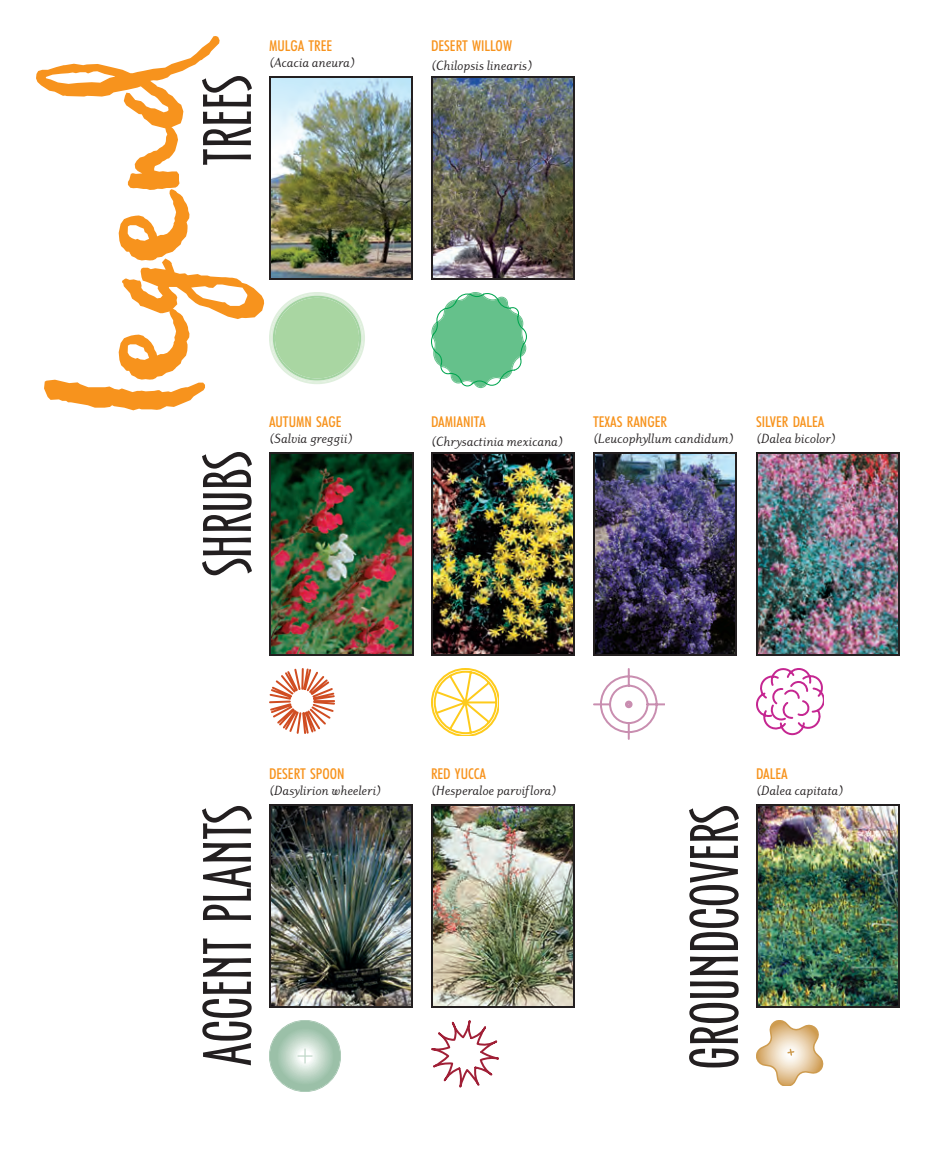
<style>
.page{position:relative;width:936px;height:1152px;background:#fff}
.page>*{position:absolute;margin:0;border:0;box-sizing:border-box;transform-origin:0 0}
.t1{font:80px "Serengetti ITC";color:#231f20}
.t2{font:500 condensed 15px "Futura BT";color:#f7931d}
.t3{font:14px "Dyadis ITC Book Italic OS";color:#231f20}
</style>
<div class="page">
<img style="left:36px;top:36px;width:864px;height:1056px">
<h1 class="t1" style="left:177px;top:166px;width:91px;rotate:-90deg">trees</h1>
<p class="t2" style="left:269px;top:40px;width:65px">MULGA TREE</p>
<p class="t3" style="left:269px;top:57px;width:88px">(Acacia aneura)</p>
<p class="t2" style="left:431px;top:40px;width:83px">DESERT WILLOW</p>
<p class="t3" style="left:431px;top:60px;width:103px">(Chilopsis linearis)</p>
<h1 class="t1" style="left:177px;top:575px;width:125px;rotate:-90deg">shrubs</h1>
<p class="t2" style="left:269px;top:416px;width:74px">AUTUMN SAGE</p>
<p class="t3" style="left:269px;top:433px;width:85px">(Salvia greggii)</p>
<p class="t2" style="left:431px;top:416px;width:56px">DAMIANITA</p>
<p class="t3" style="left:431px;top:436px;width:134px">(Chrysactinia mexicana)</p>
<p class="t2" style="left:593px;top:416px;width:76px">TEXAS RANGER</p>
<p class="t3" style="left:593px;top:433px;width:142px">(Leucophyllum candidum)</p>
<p class="t2" style="left:756px;top:416px;width:70px">SILVER DALEA</p>
<p class="t3" style="left:756px;top:433px;width:81px">(Dalea bicolor)</p>
<h1 class="t1" style="left:177px;top:1066px;width:261px;rotate:-90deg">accent plants</h1>
<p class="t2" style="left:269px;top:768px;width:77px">DESERT SPOON</p>
<p class="t3" style="left:269px;top:785px;width:114px">(Dasylirion wheeleri)</p>
<p class="t2" style="left:431px;top:768px;width:57px">RED YUCCA</p>
<p class="t3" style="left:431px;top:785px;width:127px">(Hesperaloe parviflora)</p>
<h1 class="t1" style="left:664px;top:1069px;width:265px;rotate:-90deg">groundcovers</h1>
<p class="t2" style="left:756px;top:768px;width:33px">DALEA</p>
<p class="t3" style="left:756px;top:785px;width:89px">(Dalea capitata)</p>
</div>
